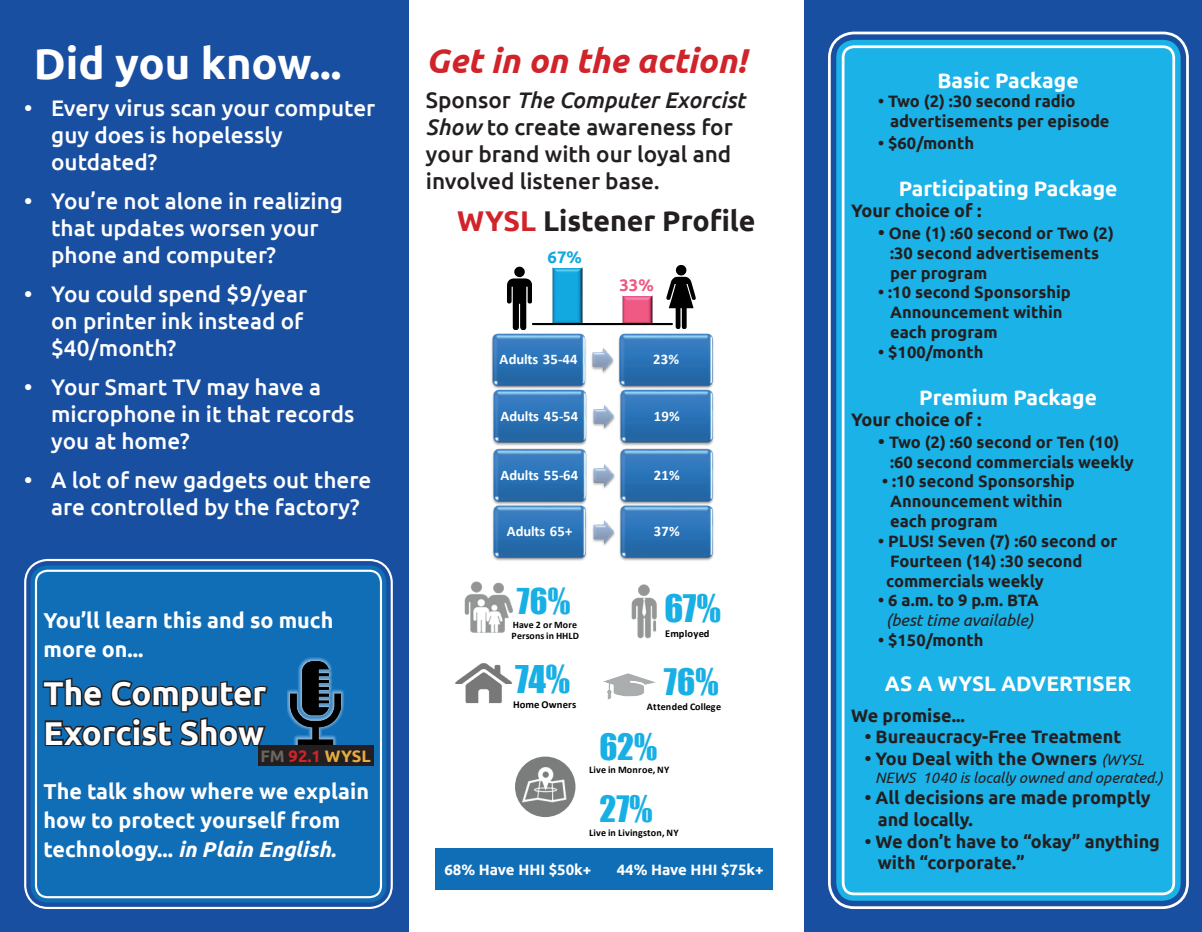
<style>
.page{position:relative;width:1202px;height:932px;background:#194fa0}
.page>*{position:absolute;margin:0;border:0;box-sizing:border-box;transform-origin:0 0}
.t1{font:700 43.5px "Ubuntu";color:#fff}
.t2{font:35.1px "Impact";color:#18afe5}
.t3{font:34.8px "Impact";color:#18afe5}
.t4{font:italic 700 34.5px "Ubuntu";color:#d1232a}
.t5{font:33.6px "Impact";color:#18afe5}
.t6{font:33.45px "Impact";color:#18afe5}
.t7{font:700 33px/39.6px "Ubuntu";color:#fff}
.t8{font:32.7px "Impact";color:#18afe5}
.t9{font:700 28.5px "Ubuntu";color:#231f20}
.t10{font:500 22.5px/27px "Ubuntu";color:#fff}
.t11{font:500 22.5px/27px "Ubuntu";color:#231f20}
.t12{font:700 21.45px/28.7px "Ubuntu";color:#fff}
.t13{font:700 21px "Ubuntu";color:#fff}
.t14{font:700 18px/21.6px "Ubuntu";color:#231f20}
.t15{font:700 16.8px "Ubuntu";color:#12a9e1}
.t16{font:700 16.8px "Ubuntu";color:#f05984}
.t17{font:700 16.5px/19.8px "Ubuntu";color:#231f20}
.t18{font:italic 16.5px "Ubuntu";color:#231f20}
.t19{font:700 16.5px "Ubuntu";color:#d1232a}
.t20{font:italic 15px "Ubuntu";color:#231f20}
.t21{font:700 15px "Ubuntu";color:#fff}
.t22{font:700 14.7px "Calibri";letter-spacing:-.01em;color:#fff}
.t23{font:700 10.65px "Calibri";letter-spacing:.01em;color:#000}
.t24{font:700 10.5px "Calibri";letter-spacing:.01em;color:#000}
.t25{font:700 10.2px "Calibri";letter-spacing:.02em;color:#000}
.t26{font:700 10.05px "Calibri";letter-spacing:.02em;color:#000}
.t27{font:700 9.9px/11.1px "Calibri";letter-spacing:.015em;color:#000}
.s1{font-style:italic}
.s2{color:#69655f}
.s3{color:#e7ac40}
.s4{color:#d1232a}
.s5{font-size:18px}
.s6{font-weight:400;font-style:italic;font-size:15px}
</style>
<div class="page">
<div style="left:409px;top:0;width:394px;height:932px;background:#fff"></div>
<img style="left:492px;top:507px;width:95px;height:54px">
<img style="left:592px;top:520px;width:23px;height:26px">
<img style="left:619px;top:507px;width:95px;height:54px">
<img style="left:492px;top:448px;width:95px;height:59px">
<img style="left:592px;top:464px;width:23px;height:25px">
<img style="left:619px;top:448px;width:95px;height:59px">
<img style="left:492px;top:391px;width:95px;height:55px">
<img style="left:592px;top:405px;width:23px;height:25px">
<img style="left:619px;top:391px;width:95px;height:55px">
<img style="left:491px;top:333px;width:95px;height:58px">
<img style="left:591px;top:348px;width:23px;height:26px">
<img style="left:618px;top:333px;width:96px;height:58px">
<img style="left:464px;top:581px;width:49px;height:52px">
<img style="left:631px;top:584px;width:26px;height:55px">
<img style="left:455px;top:663px;width:57px;height:40px">
<img style="left:603px;top:673px;width:53px;height:27px">
<div style="left:515px;top:756px;width:60px;height:61px;background:#7b7d7c;border-radius:50%"></div>
<img style="left:522px;top:767px;width:44px;height:35px">
<div style="left:435px;top:848px;width:338px;height:41px;background:#106eb7"></div>
<img style="left:552px;top:267px;width:31px;height:56px">
<img style="left:622px;top:295px;width:31px;height:28px">
<div style="left:553px;top:240px;width:28px;height:28px;background:#fff"></div>
<div style="left:623px;top:240px;width:29px;height:56px;background:#fff"></div>
<hr style="left:532px;top:323px;width:140px;height:2px;background:#000">
<svg style="left:507px;top:267px;width:24px;height:62px"></svg>
<svg style="left:666px;top:265px;width:29px;height:63px"></svg>
<div style="left:31px;top:565px;width:355px;height:337px;background:#106eb7;border-radius:17px"></div>
<svg style="left:42px;top:677px;width:226px;height:70px"></svg>
<div style="left:24px;top:559px;width:369px;height:350px;border:2px solid #fff;border-radius:23px"></div>
<div style="left:35px;top:569px;width:347px;height:329px;border:2px solid #fff;border-radius:12px"></div>
<svg style="left:287px;top:657px;width:57px;height:61px"></svg>
<img style="left:290px;top:661px;width:51px;height:84px">
<div style="left:258px;top:745px;width:115px;height:20px;background:#231f20"></div>
<div style="left:836px;top:40px;width:344px;height:860px;background:#1ab2e7;border-radius:18px"></div>
<div style="left:828px;top:32px;width:360px;height:877px;border:3px solid #fff;border-radius:25px"></div>
<div style="left:841px;top:45px;width:334px;height:850px;border:3px solid #fff;border-radius:11px"></div>
<h1 class="t1" style="left:34px;top:38px;width:309px">Did you know...</h1>
<h3 class="t10" style="left:51px;top:94px;width:326px;text-indent:-27px">• Every virus scan your computer guy does is hopelessly outdated?</h3>
<h3 class="t10" style="left:51px;top:187px;width:293px;text-indent:-27px">• You’re not alone in realizing that updates worsen your phone and computer?</h3>
<h3 class="t10" style="left:51px;top:280px;width:257px;text-indent:-27px">• You could spend $9/year on printer ink instead of $40/month?</h3>
<h3 class="t10" style="left:51px;top:373px;width:305px;text-indent:-27px">• Your Smart TV may have a microphone in it that records you at home?</h3>
<h3 class="t10" style="left:51px;top:466px;width:321px;text-indent:-27px">• A lot of new gadgets out there are controlled by the factory?</h3>
<h3 class="t12" style="left:44px;top:605px;width:291px">You’ll learn this and so much more on...</h3>
<h3 class="t7" style="left:44px;top:673px;width:224px">The Computer<br>Exorcist Show</h3>
<h3 class="t12" style="left:44px;top:776px;width:327px">The talk show where we explain how to protect yourself from technology... <span class="s1">in Plain English.</span></h3>
<p class="t19" style="left:260px;top:745px;width:112px"><span class="s2">FM</span> 92.1 <span class="s3">WYSL</span></p>
<h3 class="t4" style="left:426px;top:39px;width:322px">Get in on the action!</h3>
<h3 class="t11" style="left:426px;top:86px;width:321px">Sponsor <span class="s1">The Computer Exorcist<br>Show</span> to create awareness for your brand with our loyal and involved listener base.</h3>
<h3 class="t9" style="left:457px;top:204px;width:300px"><span class="s4">WYSL</span> Listener Profile</h3>
<p class="t15" style="left:547px;top:246px;width:36px">67%</p>
<p class="t16" style="left:619px;top:275px;width:36px">33%</p>
<p class="t22" style="left:499px;top:350px;width:79px">Adults 35-44</p>
<p class="t22" style="left:653px;top:350px;width:28px">23%</p>
<p class="t22" style="left:500px;top:406px;width:79px">Adults 45-54</p>
<p class="t22" style="left:654px;top:406px;width:28px">19%</p>
<p class="t22" style="left:500px;top:465px;width:79px">Adults 55-64</p>
<p class="t22" style="left:654px;top:465px;width:28px">21%</p>
<p class="t22" style="left:507px;top:522px;width:67px">Adults 65+</p>
<p class="t22" style="left:654px;top:522px;width:28px">37%</p>
<h3 class="t8" style="left:517px;top:575px;width:55px">76%</h3>
<h3 class="t3" style="left:664px;top:581px;width:58px">67%</h3>
<p class="t24" style="left:665px;top:627px;width:46px">Employed</p>
<h2 class="t2" style="left:515px;top:652px;width:56px">74%</h2>
<p class="t23" style="left:513px;top:697px;width:65px">Home Owners</p>
<p class="t27" style="left:511px;top:619px;width:69px">Have 2 or More<br>Persons in HHLD</p>
<h3 class="t5" style="left:664px;top:655px;width:56px">76%</h3>
<p class="t25" style="left:647px;top:700px;width:76px">Attended College</p>
<h3 class="t6" style="left:599px;top:720px;width:59px">62%</h3>
<p class="t26" style="left:589px;top:763px;width:82px">Live in Monroe, NY</p>
<h3 class="t6" style="left:599px;top:783px;width:55px">27%</h3>
<p class="t26" style="left:589px;top:826px;width:91px">Live in Livingston, NY</p>
<p class="t21" style="left:444px;top:860px;width:149px">68% Have HHI $50k+</p>
<p class="t21" style="left:616px;top:860px;width:149px">44% Have HHI $75k+</p>
<p class="t13" style="left:937px;top:67px;width:143px">Basic Package</p>
<p class="t17" style="left:890px;top:91px;width:221px;text-indent:-12px">• Two (2) :30 second radio advertisements per episode</p>
<p class="t17" style="left:878px;top:133px;width:97px">• $60/month</p>
<p class="t13" style="left:898px;top:175px;width:220px">Participating Package</p>
<p class="t14" style="left:851px;top:200px;width:132px">Your choice of :</p>
<p class="t17" style="left:890px;top:223px;width:225px;text-indent:-12px"><span class="s5">•</span> One (1) :60 second or Two (2) :30 second advertisements per program</p>
<p class="t17" style="left:890px;top:282px;width:182px;text-indent:-12px">• :10 second Sponsorship<br>Announcement within each program</p>
<p class="t17" style="left:878px;top:342px;width:107px">• $100/month</p>
<p class="t13" style="left:919px;top:384px;width:179px">Premium Package</p>
<p class="t14" style="left:851px;top:409px;width:132px">Your choice of :</p>
<p class="t17" style="left:890px;top:432px;width:245px;text-indent:-12px"><span class="s5">•</span> Two (2) :60 second or Ten (10) :60 second commercials weekly</p>
<p class="t17" style="left:890px;top:471px;width:186px;text-indent:-8px">• :10 second Sponsorship<br>Announcement within each program</p>
<p class="t17" style="left:886px;top:531px;width:233px;text-indent:-8px">• PLUS! Seven (7) :60 second or<br>Fourteen (14) :30 second commercials weekly</p>
<p class="t17" style="left:878px;top:590px;width:162px">• 6 a.m. to 9 p.m. BTA</p>
<p class="t18" style="left:886px;top:610px;width:149px">(best time available)</p>
<p class="t17" style="left:878px;top:630px;width:107px">• $150/month</p>
<p class="t13" style="left:884px;top:670px;width:248px">AS A WYSL ADVERTISER</p>
<p class="t14" style="left:851px;top:704px;width:115px">We promise...</p>
<p class="t14" style="left:864px;top:725px;width:258px">• Bureaucracy-Free Treatment</p>
<p class="t14" style="left:864px;top:747px;width:281px">• You Deal with the Owners <span class="s6">(WYSL</span></p>
<p class="t20" style="left:875px;top:768px;width:289px">NEWS 1040 is locally owned and operated.)</p>
<p class="t14" style="left:877px;top:787px;width:274px;text-indent:-13px">• All decisions are made promptly and locally.</p>
<p class="t14" style="left:877px;top:830px;width:284px;text-indent:-13px">• We don’t have to “okay” anything with “corporate.”</p>
</div>
